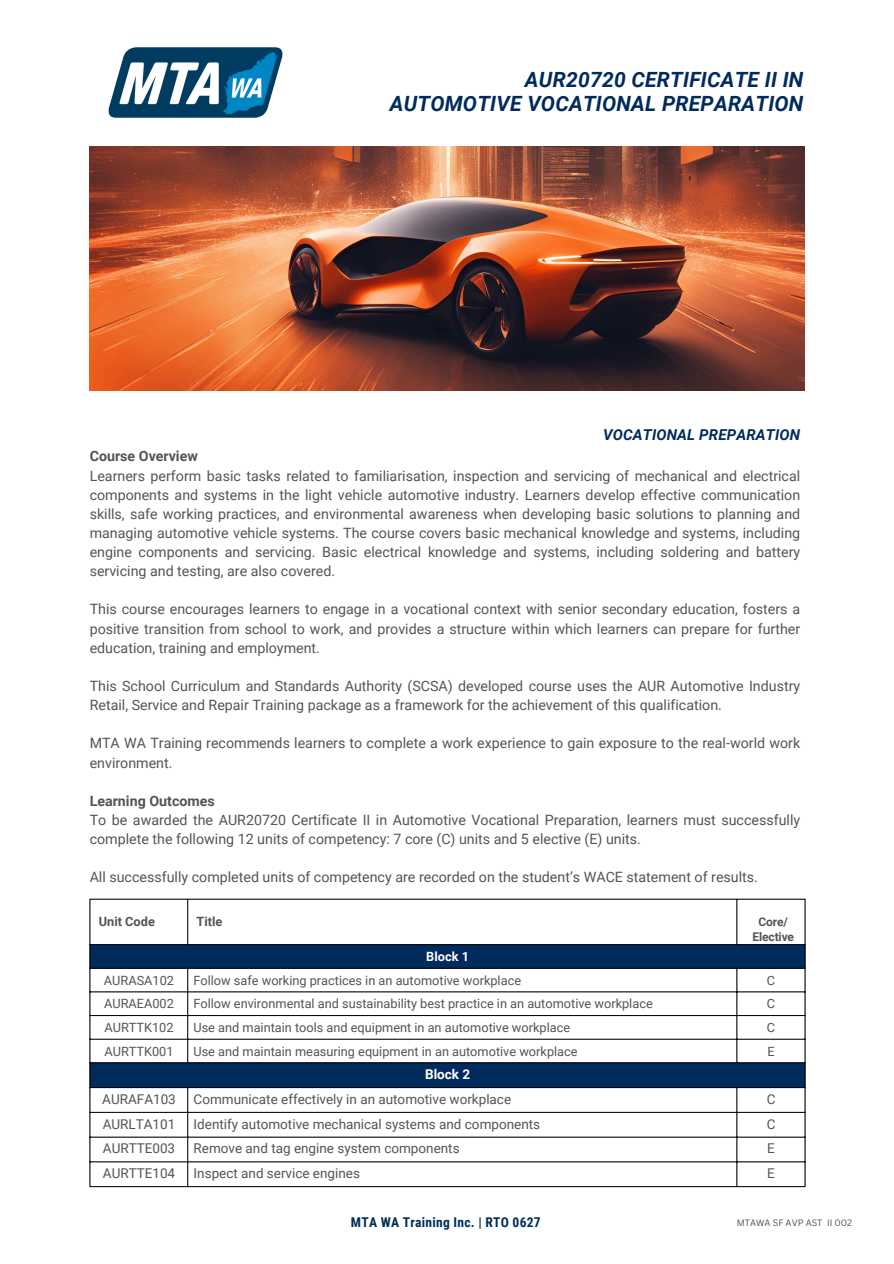
<style>
.page{position:relative;width:894px;height:1264px;background:#fff}
.page>*{position:absolute;margin:0;border:0;box-sizing:border-box;transform-origin:0 0}
.t1{font:italic 700 21px/24.8px "Roboto";letter-spacing:.01em;color:#002b5c;text-align:right}
.t2{font:italic 700 15px "Roboto";letter-spacing:.01em;color:#002b5c}
.t3{font:14.25px/19.2px "Roboto";color:#545454}
.t4{font:13.5px "Roboto";color:#545454}
.t5{font:700 13.5px "Roboto Condensed";letter-spacing:.02em;color:#002e55}
.t6{font:700 13.5px "Roboto";color:#fff}
.t7{font:12.75px "Roboto";color:#545454}
.t8{font:700 12.75px "Roboto";color:#545454}
.t9{font:700 12.75px "Roboto";color:#fff}
.t10{font:700 12px/15px "Roboto";letter-spacing:-.01em;color:#545454;text-align:center}
.t11{font:9px "Canva Sans";color:#545454}
.s1{font-weight:700}
</style>
<div class="page">
<svg style="left:91px;top:945px;width:713px;height:142px"></svg>
<hr style="left:90px;top:899px;width:1px;height:287px;background:#000">
<hr style="left:187px;top:899px;width:1px;height:45px;background:#000">
<hr style="left:187px;top:968px;width:1px;height:94px;background:#000">
<hr style="left:187px;top:1087px;width:1px;height:99px;background:#000">
<hr style="left:736px;top:899px;width:1px;height:45px;background:#000">
<hr style="left:736px;top:968px;width:1px;height:94px;background:#000">
<hr style="left:736px;top:1087px;width:1px;height:99px;background:#000">
<hr style="left:804px;top:899px;width:1px;height:287px;background:#000">
<hr style="left:90px;top:898px;width:715px;height:1px;background:#000">
<hr style="left:90px;top:944px;width:715px;height:1px;background:#000">
<hr style="left:90px;top:968px;width:715px;height:1px;background:#000">
<hr style="left:90px;top:991px;width:715px;height:1px;background:#000">
<hr style="left:90px;top:1015px;width:715px;height:1px;background:#000">
<hr style="left:90px;top:1038px;width:715px;height:1px;background:#000">
<hr style="left:90px;top:1062px;width:715px;height:1px;background:#000">
<hr style="left:90px;top:1087px;width:715px;height:1px;background:#000">
<hr style="left:90px;top:1112px;width:715px;height:1px;background:#000">
<hr style="left:90px;top:1136px;width:715px;height:1px;background:#000">
<hr style="left:90px;top:1161px;width:715px;height:1px;background:#000">
<hr style="left:90px;top:1186px;width:715px;height:1px;background:#000">
<img style="left:89px;top:147px;width:715px;height:243px">
<img style="left:108px;top:47px;width:175px;height:71px">
<h5 class="t1" style="left:389px;top:67px;width:415px">AUR20720 CERTIFICATE II IN<br>AUTOMOTIVE VOCATIONAL PREPARATION</h5>
<p class="t2" style="left:603px;top:426px;width:199px">VOCATIONAL PREPARATION</p>
<p class="t3" style="left:90px;top:447px;width:711px"><span class="s1">Course Overview<br></span>Learners perform basic tasks related to familiarisation, inspection and servicing of mechanical and electrical components and systems in the light vehicle automotive industry. Learners develop effective communication skills, safe working practices, and environmental awareness when developing basic solutions to planning and managing automotive vehicle systems. The course covers basic mechanical knowledge and systems, including engine components and servicing. Basic electrical knowledge and systems, including soldering and battery servicing and testing, are also covered.</p>
<p class="t3" style="left:90px;top:600px;width:711px;text-align:justify">This course encourages learners to engage in a vocational context with senior secondary education, fosters a positive transition from school to work, and provides a structure within which learners can prepare for further education, training and employment.</p>
<p class="t3" style="left:90px;top:676px;width:711px">This School Curriculum and Standards Authority (SCSA) developed course uses the AUR Automotive Industry<br>Retail, Service and Repair Training package as a framework for the achievement of this qualification.</p>
<p class="t3" style="left:90px;top:734px;width:711px">MTA WA Training recommends learners to complete a work experience to gain exposure to the real-world work environment.</p>
<p class="t3" style="left:90px;top:791px;width:711px"><span class="s1">Learning Outcomes<br></span>To be awarded the AUR20720 Certificate II in Automotive Vocational Preparation, learners must successfully complete the following 12 units of competency: 7 core (C) units and 5 elective (E) units.</p>
<p class="t3" style="left:90px;top:867px;width:669px">All successfully completed units of competency are recorded on the student’s WACE statement of results.</p>
<p class="t8" style="left:99px;top:914px;width:57px">Unit Code</p>
<h1 class="t8" style="left:196px;top:914px;width:27px">Title</h1>
<h2 class="t9" style="left:426px;top:949px;width:44px">Block 1</h2>
<p class="t10" style="left:752px;top:914px;width:43px">Core/<br>Elective</p>
<h4 class="t7" style="left:104px;top:972px;width:72px">AURASA102</h4>
<h4 class="t7" style="left:193px;top:972px;width:329px">Follow safe working practices in an automotive workplace</h4>
<h4 class="t7" style="left:766px;top:972px;width:10px">C</h4>
<h4 class="t7" style="left:104px;top:996px;width:71px">AURAEA002</h4>
<h4 class="t7" style="left:193px;top:996px;width:460px">Follow environmental and sustainability best practice in an automotive workplace</h4>
<h4 class="t7" style="left:766px;top:996px;width:10px">C</h4>
<p class="t7" style="left:104px;top:1020px;width:71px">AURTTK102</p>
<p class="t7" style="left:193px;top:1020px;width:378px">Use and maintain tools and equipment in an automotive workplace</p>
<p class="t7" style="left:766px;top:1020px;width:10px">C</p>
<p class="t7" style="left:104px;top:1043px;width:71px">AURTTK001</p>
<p class="t7" style="left:193px;top:1043px;width:385px">Use and maintain measuring equipment in an automotive workplace</p>
<p class="t7" style="left:767px;top:1043px;width:9px">E</p>
<p class="t6" style="left:425px;top:1066px;width:47px">Block 2</p>
<p class="t4" style="left:102px;top:1091px;width:75px">AURAFA103</p>
<p class="t4" style="left:193px;top:1091px;width:319px">Communicate effectively in an automotive workplace</p>
<p class="t4" style="left:766px;top:1091px;width:10px">C</p>
<p class="t4" style="left:103px;top:1116px;width:74px">AURLTA101</p>
<p class="t4" style="left:193px;top:1116px;width:348px">Identify automotive mechanical systems and components</p>
<p class="t4" style="left:766px;top:1116px;width:10px">C</p>
<p class="t4" style="left:103px;top:1140px;width:74px">AURTTE003</p>
<p class="t4" style="left:193px;top:1140px;width:267px">Remove and tag engine system components</p>
<p class="t4" style="left:767px;top:1140px;width:9px">E</p>
<p class="t4" style="left:103px;top:1165px;width:74px">AURTTE104</p>
<p class="t4" style="left:193px;top:1165px;width:168px">Inspect and service engines</p>
<p class="t4" style="left:767px;top:1165px;width:9px">E</p>
<p class="t5" style="left:351px;top:1214px;width:191px">MTA WA Training Inc. | RTO 0627</p>
<p class="t11" style="left:736px;top:1215px;width:117px">MTAWA SF AVP AST II 002</p>
</div>
